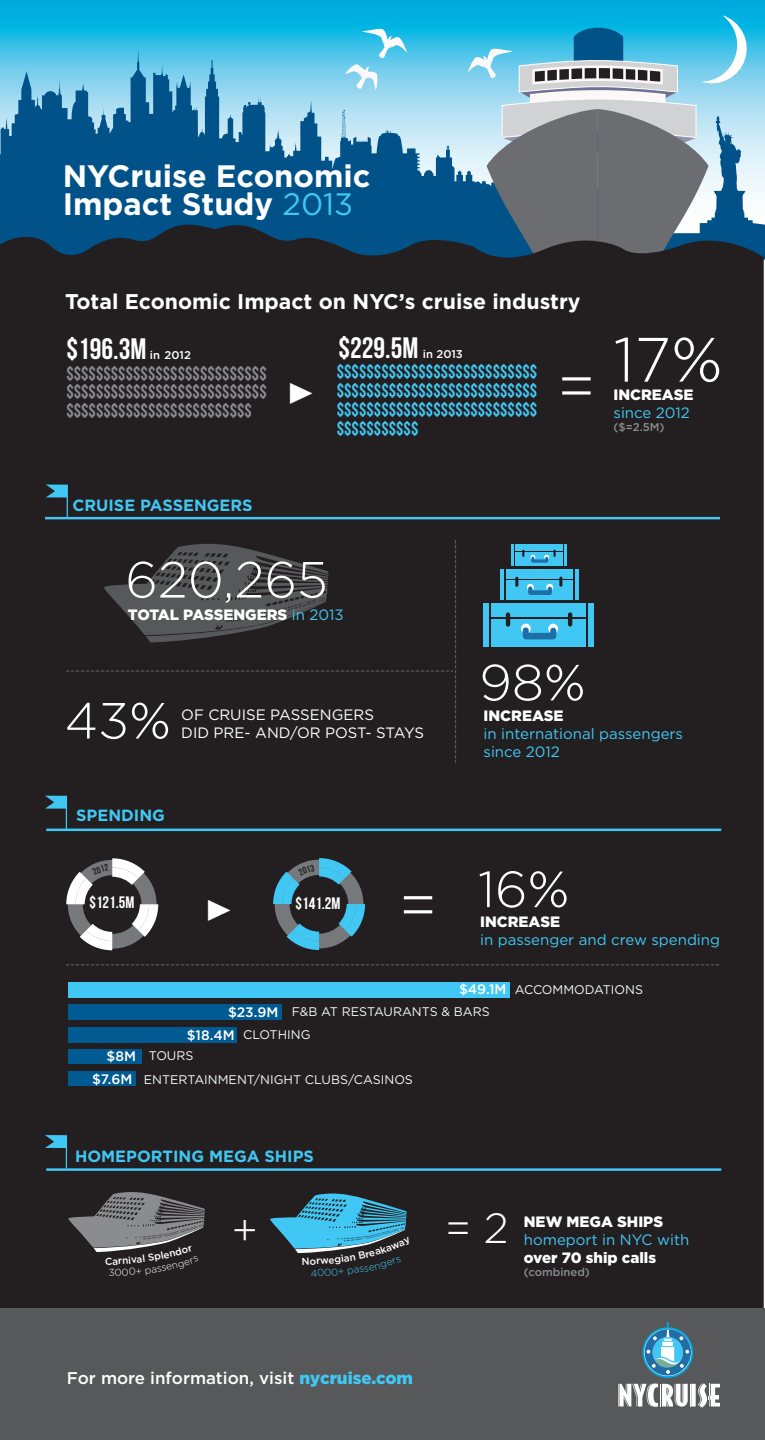
<style>
.page{position:relative;width:765px;height:1440px;background:#fff}
.page>*{position:absolute;margin:0;border:0;box-sizing:border-box;transform-origin:0 0}
.t1{font:300 62.5px "Gotham";color:#fff}
.t2{font:300 50.75px "Gotham";color:#fff}
.t3{font:900 44.88px "Transit";color:#fff}
.t4{font:300 42.25px "Gotham";color:#fff}
.t5{font:700 31px/28.8px "Gotham";color:#fff}
.t6{font:29.5px "Bebas Neue";color:#fff}
.t7{font:700 21.25px "Gotham";color:#fff}
.t8{font:18.75px/18.8px "Bebas Neue";color:#40c7f4;text-align:justify}
.t9{font:18.75px/18.8px "Bebas Neue";color:#8a8c8f;text-align:justify}
.t10{font:500 17px "Gotham";color:#fff}
.t11{font:16.62px "Bebas Neue";color:#fff}
.t12{font:700 16.25px "Gotham";color:#40c7f4}
.t13{font:15px/18px "Gotham";color:#40c7f4}
.t14{font:900 15px "Gotham";color:#fff}
.t15{font:15px/18px "Gotham";color:#fff}
.t16{font:12.5px/23.8px "Gotham";color:#f6f8f8}
.t17{font:500 11.25px "Gotham";color:#8a8c8f}
.t18{font:500 11.25px "Gotham";color:#fff}
.s1{font-weight:400;color:#40c7f4}
.s2{font-weight:500;font-size:13.75px;color:#fff}
.s3{font-weight:900;color:#40c7f4}
</style>
<div class="page">
<svg style="left:0;top:0;width:765px;height:49px;background:#0bb2e1"></svg>
<svg style="left:345px;top:27px;width:62px;height:22px"></svg>
<svg style="left:0;top:49px;width:467px;height:164px;background:#418db7"></svg>
<div style="left:0;top:213px;width:764px;height:1095px;background:#231f20"></div>
<svg style="left:467px;top:15px;width:298px;height:392px;background:#526b77"></svg>
<svg style="left:45px;top:796px;width:21px;height:13px"></svg>
<hr style="left:66px;top:796px;width:1px;height:33px;background:#40c7f4">
<svg style="left:46px;top:485px;width:21px;height:12px"></svg>
<hr style="left:67px;top:485px;width:1px;height:33px;background:#40c7f4">
<svg style="left:45px;top:1135px;width:21px;height:13px"></svg>
<hr style="left:66px;top:1135px;width:1px;height:34px;background:#40c7f4">
<hr style="left:45px;top:517px;width:675px;height:2px;background:#40c7f4">
<hr style="left:46px;top:829px;width:675px;height:2px;background:#40c7f4">
<hr style="left:46px;top:1168px;width:675px;height:3px;background:#40c7f4">
<svg style="left:66px;top:540px;width:390px;height:222px;background:#2a2728"></svg>
<div style="left:0;top:1308px;width:765px;height:132px;background:#57585a"></div>
<div style="left:642px;top:1327px;width:51px;height:51px;border:2px solid #00a6db;border-radius:24px"></div>
<svg style="left:645px;top:1322px;width:49px;height:54px"></svg>
<svg style="left:618px;top:1383px;width:102px;height:25px"></svg>
<div style="left:68px;top:982px;width:442px;height:15px;background:#40c7f4"></div>
<div style="left:68px;top:1004px;width:214px;height:16px;background:#005b93"></div>
<div style="left:68px;top:1027px;width:169px;height:15px;background:#005b93"></div>
<div style="left:68px;top:1049px;width:73px;height:14px;background:#005b93"></div>
<div style="left:68px;top:1071px;width:68px;height:14px;background:#005b93"></div>
<div style="left:492px;top:603px;width:94px;height:14px;background:#40c7f4"></div>
<div style="left:492px;top:619px;width:94px;height:27px;background:#40c7f4"></div>
<div style="left:483px;top:603px;width:6px;height:43px;background:#40c7f4"></div>
<div style="left:588px;top:603px;width:6px;height:44px;background:#40c7f4"></div>
<hr style="left:506px;top:612px;width:4px;height:15px;background:#231f20;border-radius:2px">
<hr style="left:568px;top:612px;width:4px;height:15px;background:#231f20;border-radius:2px">
<svg style="left:521px;top:624px;width:10px;height:9px"></svg>
<svg style="left:548px;top:624px;width:10px;height:10px"></svg>
<svg style="left:523px;top:633px;width:33px;height:6px"></svg>
<div style="left:523px;top:627px;width:6px;height:11px;background:#206ea6;border-radius:3px"></div>
<div style="left:550px;top:628px;width:6px;height:10px;background:#206ea6;border-radius:3px"></div>
<div style="left:516px;top:544px;width:47px;height:7px;background:#40c7f4"></div>
<div style="left:516px;top:552px;width:47px;height:14px;background:#40c7f4"></div>
<hr style="left:512px;top:544px;width:2px;height:22px;background:#40c7f4">
<hr style="left:564px;top:544px;width:3px;height:22px;background:#40c7f4">
<svg style="left:522px;top:550px;width:2px;height:7px"></svg>
<svg style="left:531px;top:559px;width:17px;height:4px"></svg>
<svg style="left:530px;top:555px;width:5px;height:7px"></svg>
<svg style="left:544px;top:550px;width:12px;height:12px"></svg>
<div style="left:506px;top:569px;width:67px;height:10px;background:#40c7f4"></div>
<div style="left:506px;top:581px;width:67px;height:19px;background:#40c7f4"></div>
<hr style="left:500px;top:569px;width:4px;height:31px;background:#40c7f4">
<hr style="left:575px;top:569px;width:3px;height:31px;background:#40c7f4">
<svg style="left:515px;top:577px;width:3px;height:10px"></svg>
<svg style="left:559px;top:577px;width:3px;height:10px"></svg>
<svg style="left:527px;top:584px;width:7px;height:7px"></svg>
<svg style="left:546px;top:584px;width:7px;height:7px"></svg>
<div style="left:528px;top:590px;width:24px;height:5px;background:#206ea6;border-radius:2px"></div>
<svg style="left:528px;top:586px;width:4px;height:8px"></svg>
<svg style="left:548px;top:587px;width:4px;height:7px"></svg>
<svg style="left:66px;top:964px;width:654px;height:1px"></svg>
<svg style="left:68px;top:1191px;width:137px;height:85px;background:#4e4c4e"></svg>
<svg style="left:269px;top:1192px;width:142px;height:85px;background:#325f70"></svg>
<svg style="left:273px;top:858px;width:92px;height:92px;background:#3b5b67"></svg>
<svg style="left:66px;top:858px;width:92px;height:92px"></svg>
<h3 class="t5" style="left:63px;top:161px;width:309px">NYCruise Economic<br>Impact Study <span class="s1">2013</span></h3>
<h3 class="t7" style="left:65px;top:287px;width:517px">Total Economic Impact on NYC’s cruise industry</h3>
<h3 class="t6" style="left:67px;top:332px;width:81px">$196.3M</h3>
<p class="t18" style="left:150px;top:347px;width:43px">in 2012</p>
<h3 class="t9" style="left:66px;top:364px;width:202px">$$$$$$$$$$$$$$$$$$$$$$$$$$$ $$$$$$$$$$$$$$$$$$$$$$$$$$$ $$$$$$$$$$$$$$$$$$$$$$$$$</h3>
<h3 class="t6" style="left:338px;top:332px;width:81px">$229.5M</h3>
<p class="t18" style="left:423px;top:347px;width:41px">in 2013</p>
<h3 class="t8" style="left:337px;top:362px;width:202px">$$$$$$$$$$$$$$$$$$$$$$$$$$$ $$$$$$$$$$$$$$$$$$$$$$$$$$$ $$$$$$$$$$$$$$$$$$$$$$$$$$$ $$$$$$$$$$$</h3>
<h3 class="t3" style="left:288px;top:363px;width:27px">&gt;</h3>
<h1 class="t1" style="left:557px;top:346px;width:40px">=</h1>
<h1 class="t1" style="left:614px;top:320px;width:111px">17%</h1>
<p class="t14" style="left:614px;top:384px;width:82px">INCREASE</p>
<p class="t13" style="left:614px;top:403px;width:78px">since 2012</p>
<p class="t17" style="left:614px;top:420px;width:52px">($=2.5M)</p>
<h3 class="t12" style="left:72px;top:495px;width:182px">CRUISE PASSENGERS</h3>
<h2 class="t2" style="left:125px;top:548px;width:204px">620,265</h2>
<p class="t14" style="left:128px;top:604px;width:217px">TOTAL PASSENGERS <span class="s1">in 2013</span></p>
<h2 class="t2" style="left:64px;top:688px;width:108px">43%</h2>
<p class="t15" style="left:181px;top:706px;width:244px">OF CRUISE PASSENGERS<br>DID PRE- AND/OR POST- STAYS</p>
<h3 class="t12" style="left:76px;top:804px;width:90px">SPENDING</h3>
<h3 class="t11" style="left:89px;top:893px;width:46px">$121.5M</h3>
<h3 class="t3" style="left:206px;top:880px;width:27px">&gt;</h3>
<h1 class="t1" style="left:399px;top:865px;width:40px">=</h1>
<h3 class="t11" style="left:296px;top:894px;width:46px">$141.2M</h3>
<h2 class="t2" style="left:479px;top:650px;width:108px">98%</h2>
<p class="t14" style="left:484px;top:706px;width:82px">INCREASE</p>
<p class="t13" style="left:484px;top:725px;width:201px">in international passengers since 2012</p>
<h2 class="t2" style="left:478px;top:857px;width:93px">16%</h2>
<p class="t14" style="left:480px;top:912px;width:82px">INCREASE</p>
<p class="t13" style="left:480px;top:931px;width:241px">in passenger and crew spending</p>
<p class="t16" style="left:459px;top:978px;width:185px"><span class="s2">$49.1M</span> ACCOMMODATIONS</p>
<p class="t16" style="left:228px;top:1000px;width:263px"><span class="s2">$23.9M</span> F&amp;B AT RESTAURANTS &amp; BARS</p>
<p class="t16" style="left:187px;top:1022px;width:125px"><span class="s2">$18.4M</span> CLOTHING</p>
<p class="t16" style="left:92px;top:1043px;width:322px;text-indent:14px"><span class="s2">$8M</span> TOURS<br><span class="s2">$7.6M</span> ENTERTAINMENT/NIGHT CLUBS/CASINOS</p>
<h3 class="t12" style="left:75px;top:1145px;width:240px">HOMEPORTING MEGA SHIPS</h3>
<h3 class="t4" style="left:232px;top:1204px;width:28px">+</h3>
<h3 class="t4" style="left:445px;top:1202px;width:65px">= 2</h3>
<p class="t14" style="left:524px;top:1211px;width:141px">NEW MEGA SHIPS</p>
<p class="t13" style="left:524px;top:1230px;width:167px">homeport in NYC with</p>
<p class="t14" style="left:524px;top:1247px;width:134px">over 70 ship calls</p>
<p class="t17" style="left:524px;top:1265px;width:68px">(combined)</p>
<h3 class="t10" style="left:67px;top:1367px;width:348px">For more information, visit <span class="s3">nycruise.com</span></h3>
</div>
